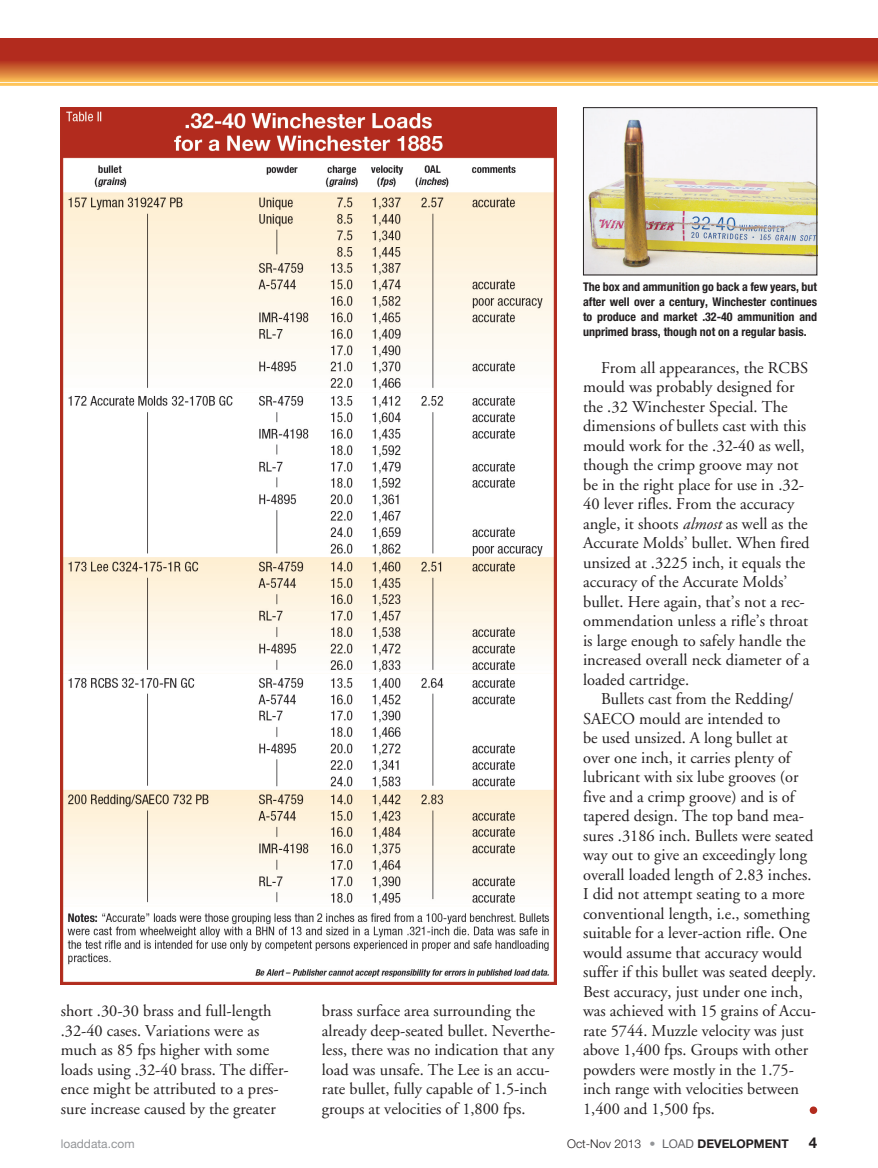
<style>
.page{position:relative;width:878px;height:1168px;background:#fff}
.page>*{position:absolute;margin:0;border:0;box-sizing:border-box;transform-origin:0 0}
.t1{font:16.5px/19.5px "Adobe Garamond";color:#231f20}
.t2{font:700 15px "Helvetica Neue";color:#231f20}
.t3{font:700 condensed 12px/15px "Helvetica Neue";color:#231f20;text-align:justify}
.t4{font:300 12px "Helvetica Neue";color:#231f20}
.t5{font:12px "Helvetica Neue";color:#939598}
.s1{font-style:italic}
.s2{font-weight:700;color:#939598}
.s3{font-weight:400;color:#636366}
.s4{font-weight:700}
</style>
<div class="page">
<hr style="left:0;top:83px;width:878px;height:3px;background:#fec459">
<svg style="left:0;top:39px;width:878px;height:42px;background:#c24e2a"></svg>
<img style="left:61px;top:107px;width:495px;height:878px">
<img style="left:585px;top:109px;width:230px;height:164px">
<div style="left:583px;top:107px;width:234px;height:168px;border:1px solid #231f20"></div>
<div style="left:809px;top:1106px;width:8px;height:8px;background:#b22b1e;border-radius:50%"></div>
<p class="t1" style="left:61px;top:1002px;width:229px">short .30-30 brass and full-length .32-40 cases. Variations were as much as 85 fps higher with some loads using .32-40 brass. The differ&shy;ence might be attributed to a pres&shy;sure increase caused by the greater</p>
<p class="t1" style="left:322px;top:1002px;width:235px">brass surface area surrounding the already deep-seated bullet. Neverthe&shy;less, there was no indication that any load was unsafe. The Lee is an accu&shy;rate bullet, fully capable of 1.5-inch groups at velocities of 1,800 fps.</p>
<p class="t3" style="left:583px;top:279px;width:235px">The box and ammunition go back a few years, but after well over a century, Winchester continues to produce and market .32-40 ammunition and unprimed brass, though not on a regular basis.</p>
<p class="t1" style="left:583px;top:358px;width:228px;text-indent:18px">From all appearances, the RCBS mould was probably designed for the .32 Winchester Special. The dimensions of bullets cast with this mould work for the .32-40 as well, though the crimp groove may not be in the right place for use in .32- 40 lever rifles. From the accuracy angle, it shoots <span class="s1">almost</span> as well as the Accurate Molds’ bullet. When fired unsized at .3225 inch, it equals the accuracy of the Accurate Molds’ bullet. Here again, that’s not a rec&shy;ommendation unless a rifle’s throat is large enough to safely handle the increased overall neck diameter of a loaded cartridge.</p>
<p class="t1" style="left:583px;top:690px;width:235px;text-indent:18px">Bullets cast from the Redding/ SAECO mould are intended to<br>be used unsized. A long bullet at over one inch, it carries plenty of lubricant with six lube grooves (or five and a crimp groove) and is of tapered design. The top band mea&shy;sures .3186 inch. Bullets were seated way out to give an exceedingly long overall loaded length of 2.83 inches.<br>I did not attempt seating to a more conventional length, i.e., something suitable for a lever-action rifle. One would assume that accuracy would suffer if this bullet was seated deeply.<br>Best accuracy, just under one inch, was achieved with 15 grains of Accu&shy;rate 5744. Muzzle velocity was just above 1,400 fps. Groups with other powders were mostly in the 1.75- inch range with velocities between 1,400 and 1,500 fps.</p>
<p class="t5" style="left:61px;top:1136px;width:75px">loaddata.com</p>
<p class="t4" style="left:567px;top:1136px;width:223px">Oct-Nov 2013 <span class="s2">•</span> <span class="s3">LOAD</span> <span class="s4">DEVELOPMENT</span></p>
<p class="t2" style="left:808px;top:1133px;width:10px">4</p>
</div>
